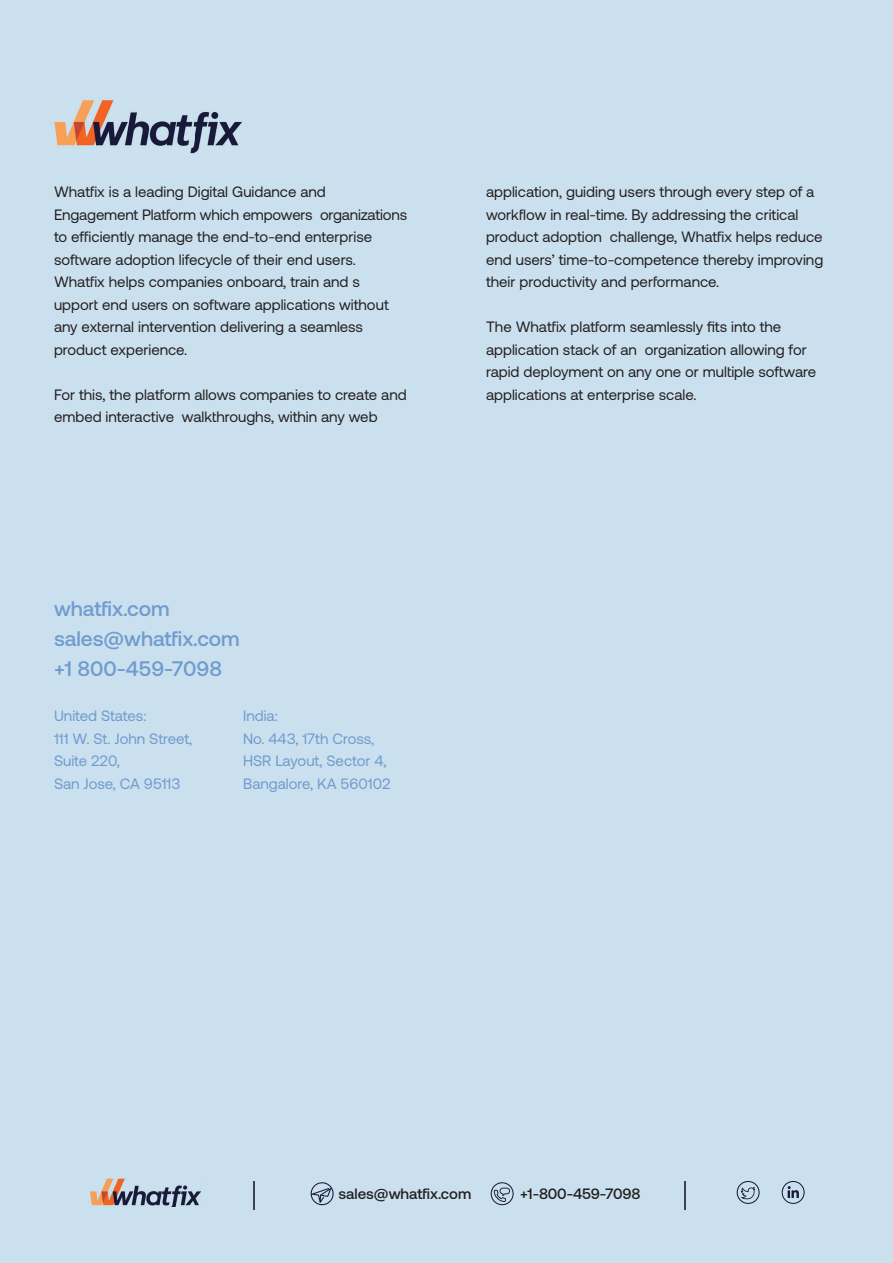
<style>
.page{position:relative;width:893px;height:1263px;background:#cae0ee}
.page>*{position:absolute;margin:0;border:0;box-sizing:border-box;transform-origin:0 0}
.t1{font:500 21px/30px "Aeonik";color:#6f9bcf}
.t2{font:15px/22.5px "Aeonik";color:#231f20}
.t3{font:15px/22.5px "Aeonik";color:#6f9bcf}
.t4{font:500 15px "Aeonik";color:#231f20}
</style>
<div class="page">
<svg style="left:311px;top:1182px;width:23px;height:23px"></svg>
<svg style="left:491px;top:1182px;width:23px;height:23px"></svg>
<svg style="left:737px;top:1181px;width:23px;height:23px"></svg>
<hr style="left:253px;top:1181px;width:2px;height:28px;background:#3f4158">
<svg style="left:685px;top:1181px;width:1px;height:28px"></svg>
<img style="left:90px;top:1178px;width:111px;height:28px">
<svg style="left:782px;top:1181px;width:23px;height:23px"></svg>
<img style="left:54px;top:100px;width:188px;height:54px">
<p class="t2" style="left:54px;top:181px;width:355px">Whatfix is a leading Digital Guidance and Engagement Platform which empowers organizations to efficiently manage the end-to-end enterprise software adoption lifecycle of their end users.<br>Whatfix helps companies onboard, train and s upport end users on software applications without any external intervention delivering a seamless product experience.</p>
<p class="t2" style="left:54px;top:383px;width:354px">For this, the platform allows companies to create and embed interactive walkthroughs, within any web</p>
<h1 class="t1" style="left:54px;top:594px;width:187px">whatfix.com sales@whatfix.com +1 800-459-7098</h1>
<p class="t3" style="left:54px;top:705px;width:140px">United States:<br>111 W. St. John Street,<br>Suite 220,<br>San Jose, CA 95113</p>
<p class="t3" style="left:243px;top:705px;width:149px">India:<br>No. 443, 17th Cross,<br>HSR Layout, Sector 4,<br>Bangalore, KA 560102</p>
<p class="t2" style="left:486px;top:181px;width:339px">application, guiding users through every step of a workflow in real-time. By addressing the critical product adoption challenge, Whatfix helps reduce end users’ time-to-competence thereby improving their productivity and performance.</p>
<p class="t2" style="left:486px;top:316px;width:332px">The Whatfix platform seamlessly fits into the application stack of an organization allowing for rapid deployment on any one or multiple software applications at enterprise scale.</p>
<p class="t4" style="left:338px;top:1185px;width:134px">sales@whatfix.com</p>
<p class="t4" style="left:520px;top:1185px;width:122px">+1-800-459-7098</p>
</div>
